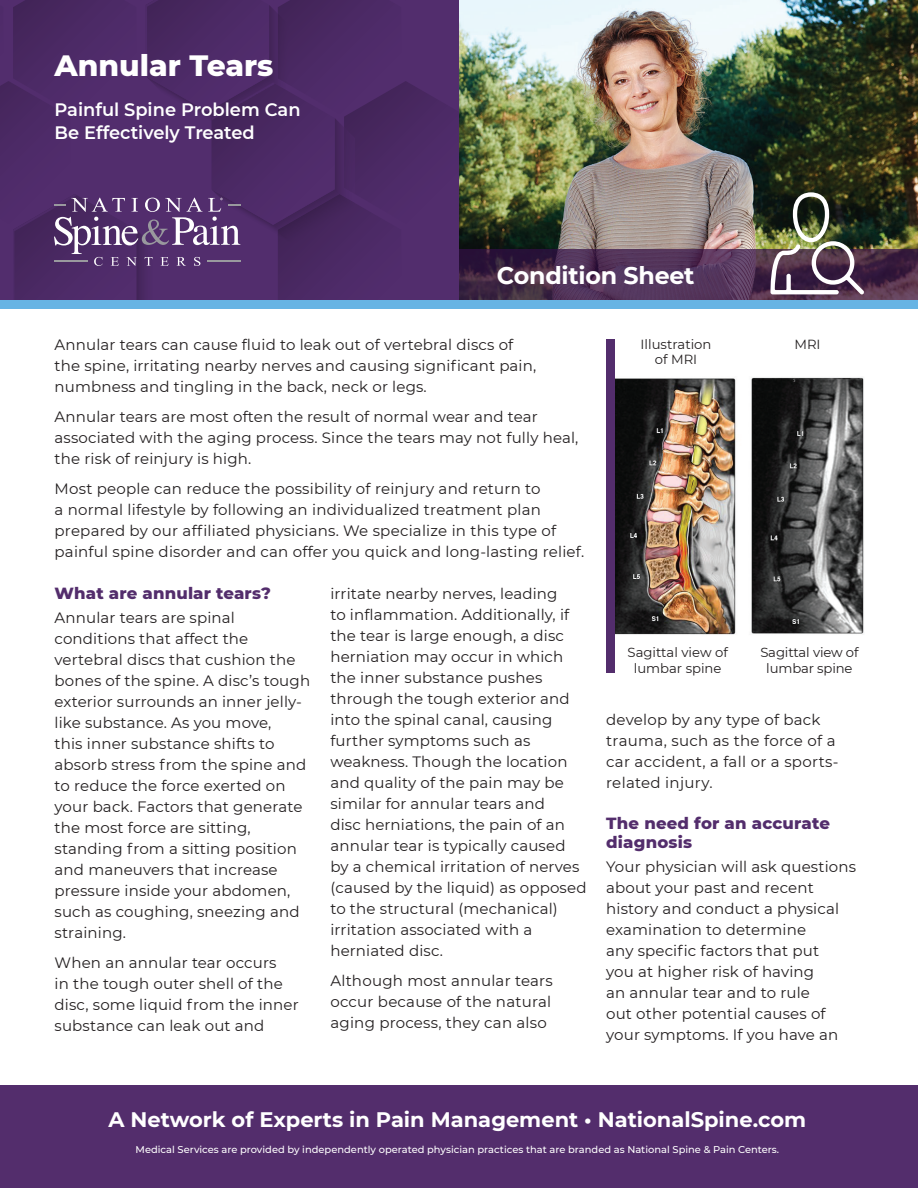
<style>
.page{position:relative;width:918px;height:1188px;background:#fff}
.page>*{position:absolute;margin:0;border:0;box-sizing:border-box;transform-origin:0 0}
.t1{font:800 30px "Montserrat";color:#fff}
.t2{font:700 24px "Montserrat";letter-spacing:-.01em;color:#fff}
.t3{font:700 21px "Montserrat";color:#fff}
.t4{font:600 18px/22.5px "Montserrat";color:#fff}
.t5{font:800 16.5px/19.5px "Montserrat";letter-spacing:.01em;color:#532d6c}
.t6{font:15px/21px "Montserrat";letter-spacing:.01em;color:#231f20}
.t7{font:13.2px "Montserrat";color:#231f20}
.t8{font:500 9.9px "Montserrat";color:#fff}
</style>
<div class="page">
<img style="left:459px;top:0;width:459px;height:249px">
<svg style="left:459px;top:249px;width:459px;height:51px;background:#4c2f51"></svg>
<svg style="left:0;top:0;width:459px;height:300px;background:#4f2d69"></svg>
<div style="left:0;top:300px;width:918px;height:9px;background:#67b4e4"></div>
<div style="left:0;top:1085px;width:918px;height:103px;background:#532d6c"></div>
<img style="left:615px;top:377px;width:249px;height:258px">
<img style="left:770px;top:192px;width:94px;height:102px">
<div style="left:606px;top:339px;width:9px;height:334px;background:#532d6c"></div>
<p class="t1" style="left:55px;top:43px;width:220px">Annular Tears</p>
<p class="t4" style="left:55px;top:98px;width:248px">Painful Spine Problem Can<br>Be Effectively Treated</p>
<p class="t2" style="left:497px;top:258px;width:199px">Condition Sheet</p>
<p class="t6" style="left:55px;top:334px;width:483px">Annular tears can cause fluid to leak out of vertebral discs of the spine, irritating nearby nerves and causing significant pain, numbness and tingling in the back, neck or legs.</p>
<p class="t6" style="left:55px;top:406px;width:525px">Annular tears are most often the result of normal wear and tear associated with the aging process. Since the tears may not fully heal, the risk of reinjury is high.</p>
<p class="t6" style="left:55px;top:478px;width:531px">Most people can reduce the possibility of reinjury and return to<br>a normal lifestyle by following an individualized treatment plan prepared by our affiliated physicians. We specialize in this type of painful spine disorder and can offer you quick and long-lasting relief.</p>
<p class="t5" style="left:55px;top:583px;width:218px">What are annular tears?</p>
<p class="t6" style="left:55px;top:607px;width:257px">Annular tears are spinal conditions that affect the vertebral discs that cushion the bones of the spine. A disc’s tough exterior surrounds an inner jelly&shy;like substance. As you move,<br>this inner substance shifts to absorb stress from the spine and to reduce the force exerted on your back. Factors that generate the most force are sitting, standing from a sitting position and maneuvers that increase pressure inside your abdomen, such as coughing, sneezing and straining.</p>
<p class="t6" style="left:55px;top:952px;width:246px">When an annular tear occurs<br>in the tough outer shell of the disc, some liquid from the inner substance can leak out and</p>
<p class="t6" style="left:330px;top:583px;width:258px">irritate nearby nerves, leading<br>to inflammation. Additionally, if the tear is large enough, a disc herniation may occur in which the inner substance pushes through the tough exterior and into the spinal canal, causing further symptoms such as weakness. Though the location and quality of the pain may be similar for annular tears and<br>disc herniations, the pain of an annular tear is typically caused by a chemical irritation of nerves (caused by the liquid) as opposed to the structural (mechanical) irritation associated with a herniated disc.</p>
<p class="t6" style="left:330px;top:970px;width:224px;text-align:justify">Although most annular tears occur because of the natural aging process, they can also</p>
<p class="t7" style="left:641px;top:335px;width:72px">Illustration</p>
<p class="t7" style="left:655px;top:351px;width:44px">of MRI</p>
<p class="t7" style="left:795px;top:335px;width:28px">MRI</p>
<p class="t7" style="left:628px;top:643px;width:102px">Sagittal view of</p>
<p class="t7" style="left:634px;top:659px;width:89px">lumbar spine</p>
<p class="t7" style="left:760px;top:643px;width:100px">Sagittal view of</p>
<p class="t7" style="left:766px;top:659px;width:88px">lumbar spine</p>
<p class="t6" style="left:606px;top:709px;width:234px">develop by any type of back trauma, such as the force of a car accident, a fall or a sports&shy;related injury.</p>
<p class="t5" style="left:606px;top:812px;width:225px">The need for an accurate diagnosis</p>
<p class="t6" style="left:606px;top:856px;width:251px">Your physician will ask questions about your past and recent history and conduct a physical examination to determine<br>any specific factors that put<br>you at higher risk of having<br>an annular tear and to rule<br>out other potential causes of your symptoms. If you have an</p>
<p class="t3" style="left:109px;top:1105px;width:699px">A Network of Experts in Pain Management • NationalSpine.com</p>
<p class="t8" style="left:136px;top:1142px;width:645px">Medical Services are provided by independently operated physician practices that are branded as National Spine &amp; Pain Centers.</p>
</div>
